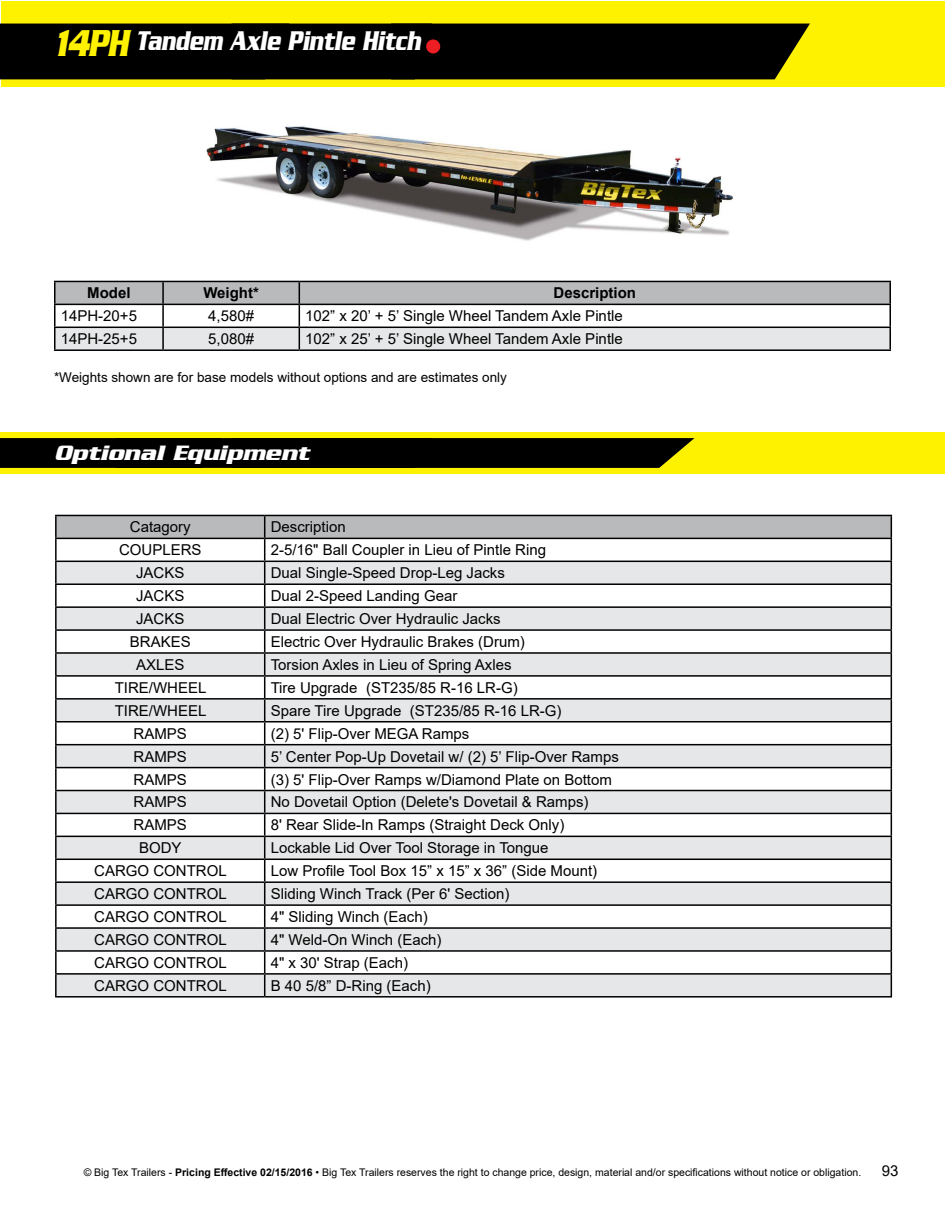
<style>
.page{position:relative;width:945px;height:1215px;background:#fff}
.page>*{position:absolute;margin:0;border:0;box-sizing:border-box;transform-origin:0 0}
.t1{font:italic 700 29.25px "Serpentine Std";color:#fff;scale:.67 1}
.t2{font:italic 700 22.5px "Serpentine Std";color:#fff}
.t3{font:15px "Arial";color:#000}
.t4{font:700 15px "Arial";color:#000}
.t5{font:13.5px "Arial";color:#000}
.t6{font:10.5px "Arial";color:#000}
.s1{font-size:40.5px;color:#fff200}
.s2{font-weight:700}
</style>
<div class="page">
<hr style="left:0;top:1px;width:1px;height:85px;background:#fff200">
<hr style="left:0;top:402px;width:1px;height:40px;background:#fff200">
<hr style="left:0;top:662px;width:1px;height:40px;background:#fff200">
<svg style="left:0;top:668px;width:1px;height:28px"></svg>
<div style="left:2px;top:1px;width:943px;height:85px;background:#fff200"></div>
<div style="left:0;top:432px;width:945px;height:42px;background:#fff200"></div>
<svg style="left:0;top:408px;width:695px;height:60px"></svg>
<div style="left:0;top:24px;width:810px;height:55px;background:#000"></div>
<hr style="left:55px;top:515px;width:210px;height:1px;background:#000">
<hr style="left:55px;top:516px;width:2px;height:22px;background:#000">
<hr style="left:55px;top:538px;width:210px;height:1px;background:#000">
<hr style="left:55px;top:539px;width:2px;height:22px;background:#000">
<hr style="left:55px;top:561px;width:210px;height:1px;background:#000">
<hr style="left:55px;top:562px;width:2px;height:21px;background:#000">
<hr style="left:55px;top:583px;width:210px;height:2px;background:#000">
<hr style="left:55px;top:585px;width:2px;height:21px;background:#000">
<hr style="left:55px;top:606px;width:210px;height:2px;background:#000">
<hr style="left:55px;top:608px;width:2px;height:21px;background:#000">
<hr style="left:55px;top:629px;width:210px;height:2px;background:#000">
<hr style="left:55px;top:631px;width:2px;height:21px;background:#000">
<hr style="left:55px;top:652px;width:210px;height:2px;background:#000">
<hr style="left:55px;top:654px;width:2px;height:21px;background:#000">
<hr style="left:55px;top:675px;width:210px;height:2px;background:#000">
<hr style="left:55px;top:677px;width:2px;height:21px;background:#000">
<hr style="left:55px;top:698px;width:210px;height:2px;background:#000">
<hr style="left:55px;top:700px;width:2px;height:21px;background:#000">
<hr style="left:55px;top:721px;width:210px;height:2px;background:#000">
<hr style="left:55px;top:723px;width:2px;height:21px;background:#000">
<hr style="left:55px;top:744px;width:210px;height:1px;background:#000">
<hr style="left:55px;top:745px;width:2px;height:22px;background:#000">
<hr style="left:55px;top:767px;width:210px;height:1px;background:#000">
<hr style="left:55px;top:768px;width:2px;height:22px;background:#000">
<hr style="left:55px;top:790px;width:210px;height:1px;background:#000">
<hr style="left:55px;top:791px;width:2px;height:22px;background:#000">
<hr style="left:55px;top:813px;width:210px;height:1px;background:#000">
<hr style="left:55px;top:814px;width:2px;height:22px;background:#000">
<hr style="left:55px;top:836px;width:210px;height:1px;background:#000">
<hr style="left:55px;top:837px;width:2px;height:22px;background:#000">
<hr style="left:55px;top:859px;width:210px;height:1px;background:#000">
<hr style="left:55px;top:860px;width:2px;height:21px;background:#000">
<hr style="left:55px;top:881px;width:210px;height:2px;background:#000">
<hr style="left:55px;top:883px;width:2px;height:21px;background:#000">
<hr style="left:55px;top:904px;width:210px;height:2px;background:#000">
<hr style="left:55px;top:906px;width:2px;height:21px;background:#000">
<hr style="left:55px;top:927px;width:210px;height:2px;background:#000">
<hr style="left:55px;top:929px;width:2px;height:21px;background:#000">
<hr style="left:55px;top:950px;width:210px;height:2px;background:#000">
<hr style="left:55px;top:952px;width:2px;height:21px;background:#000">
<hr style="left:55px;top:973px;width:210px;height:2px;background:#000">
<hr style="left:55px;top:975px;width:2px;height:21px;background:#000">
<svg style="left:56px;top:515px;width:836px;height:481px"></svg>
<hr style="left:55px;top:996px;width:210px;height:2px;background:#000">
<hr style="left:265px;top:996px;width:627px;height:2px;background:#000">
<div style="left:426px;top:39px;width:14px;height:14px;background:#ed1d24;border-radius:50%"></div>
<img style="left:206px;top:126px;width:527px;height:115px">
<hr style="left:54px;top:281px;width:109px;height:1px;background:#000">
<hr style="left:54px;top:282px;width:2px;height:22px;background:#000">
<hr style="left:54px;top:304px;width:109px;height:1px;background:#000">
<hr style="left:54px;top:305px;width:2px;height:22px;background:#000">
<hr style="left:54px;top:327px;width:109px;height:1px;background:#000">
<hr style="left:54px;top:328px;width:2px;height:21px;background:#000">
<svg style="left:55px;top:281px;width:836px;height:68px"></svg>
<hr style="left:54px;top:349px;width:109px;height:2px;background:#000">
<hr style="left:163px;top:349px;width:136px;height:2px;background:#000">
<hr style="left:299px;top:349px;width:592px;height:2px;background:#000">
<h1 class="t1" style="left:55px;top:24px;width:547px"><span class="s1">14PH</span> Tandem Axle Pintle Hitch</h1>
<p class="t4" style="left:87px;top:283px;width:45px">Model</p>
<p class="t4" style="left:203px;top:283px;width:57px">Weight*</p>
<p class="t4" style="left:554px;top:283px;width:84px">Description</p>
<p class="t3" style="left:61px;top:306px;width:78px">14PH-20+5</p>
<p class="t3" style="left:208px;top:306px;width:47px">4,580#</p>
<p class="t3" style="left:305px;top:306px;width:319px">102” x 20’ + 5’ Single Wheel Tandem Axle Pintle</p>
<p class="t3" style="left:61px;top:329px;width:78px">14PH-25+5</p>
<p class="t3" style="left:208px;top:329px;width:47px">5,080#</p>
<p class="t3" style="left:305px;top:329px;width:319px">102” x 25’ + 5’ Single Wheel Tandem Axle Pintle</p>
<p class="t5" style="left:54px;top:368px;width:454px">*Weights shown are for base models without options and are estimates only</p>
<h2 class="t2" style="left:54px;top:440px;width:257px">Optional Equipment</h2>
<p class="t3" style="left:130px;top:517px;width:62px">Catagory</p>
<p class="t3" style="left:271px;top:517px;width:77px">Description</p>
<p class="t3" style="left:119px;top:540px;width:84px">COUPLERS</p>
<p class="t3" style="left:271px;top:540px;width:277px">2-5/16" Ball Coupler in Lieu of Pintle Ring</p>
<p class="t3" style="left:136px;top:563px;width:50px">JACKS</p>
<p class="t3" style="left:271px;top:563px;width:236px">Dual Single-Speed Drop-Leg Jacks</p>
<p class="t3" style="left:136px;top:586px;width:50px">JACKS</p>
<p class="t3" style="left:271px;top:586px;width:188px">Dual 2-Speed Landing Gear</p>
<p class="t3" style="left:136px;top:608px;width:50px">JACKS</p>
<p class="t3" style="left:271px;top:608px;width:232px">Dual Electric Over Hydraulic Jacks</p>
<p class="t3" style="left:130px;top:631px;width:62px">BRAKES</p>
<p class="t3" style="left:271px;top:631px;width:256px">Electric Over Hydraulic Brakes (Drum)</p>
<p class="t3" style="left:136px;top:654px;width:50px">AXLES</p>
<p class="t3" style="left:271px;top:654px;width:242px">Torsion Axles in Lieu of Spring Axles</p>
<p class="t3" style="left:115px;top:677px;width:93px">TIRE/WHEEL</p>
<p class="t3" style="left:271px;top:677px;width:249px">Tire Upgrade (ST235/85 R-16 LR-G)</p>
<p class="t3" style="left:115px;top:700px;width:93px">TIRE/WHEEL</p>
<p class="t3" style="left:271px;top:700px;width:292px">Spare Tire Upgrade (ST235/85 R-16 LR-G)</p>
<p class="t3" style="left:134px;top:723px;width:55px">RAMPS</p>
<p class="t3" style="left:271px;top:723px;width:200px">(2) 5' Flip-Over MEGA Ramps</p>
<p class="t3" style="left:134px;top:746px;width:55px">RAMPS</p>
<p class="t3" style="left:271px;top:746px;width:350px">5’ Center Pop-Up Dovetail w/ (2) 5’ Flip-Over Ramps</p>
<p class="t3" style="left:134px;top:769px;width:55px">RAMPS</p>
<p class="t3" style="left:271px;top:769px;width:343px">(3) 5' Flip-Over Ramps w/Diamond Plate on Bottom</p>
<p class="t3" style="left:134px;top:792px;width:55px">RAMPS</p>
<p class="t3" style="left:271px;top:792px;width:319px">No Dovetail Option (Delete's Dovetail &amp; Ramps)</p>
<p class="t3" style="left:134px;top:815px;width:55px">RAMPS</p>
<p class="t3" style="left:271px;top:815px;width:295px">8' Rear Slide-In Ramps (Straight Deck Only)</p>
<p class="t3" style="left:139px;top:838px;width:44px">BODY</p>
<p class="t3" style="left:271px;top:838px;width:279px">Lockable Lid Over Tool Storage in Tongue</p>
<p class="t3" style="left:94px;top:861px;width:134px">CARGO CONTROL</p>
<p class="t3" style="left:271px;top:861px;width:328px">Low Profile Tool Box 15” x 15” x 36” (Side Mount)</p>
<p class="t3" style="left:94px;top:884px;width:134px">CARGO CONTROL</p>
<p class="t3" style="left:271px;top:884px;width:240px">Sliding Winch Track (Per 6' Section)</p>
<p class="t3" style="left:94px;top:906px;width:134px">CARGO CONTROL</p>
<p class="t3" style="left:271px;top:906px;width:159px">4" Sliding Winch (Each)</p>
<p class="t3" style="left:94px;top:929px;width:134px">CARGO CONTROL</p>
<p class="t3" style="left:271px;top:929px;width:172px">4" Weld-On Winch (Each)</p>
<p class="t3" style="left:94px;top:952px;width:134px">CARGO CONTROL</p>
<p class="t3" style="left:271px;top:952px;width:139px">4" x 30' Strap (Each)</p>
<p class="t3" style="left:94px;top:975px;width:134px">CARGO CONTROL</p>
<p class="t3" style="left:271px;top:975px;width:162px">B 40 5/8” D-Ring (Each)</p>
<p class="t6" style="left:84px;top:1165px;width:779px">© Big Tex Trailers - <span class="s2">Pricing Effective 02/15/2016</span> • Big Tex Trailers reserves the right to change price, design, material and/or specifications without notice or obligation.</p>
<p class="t3" style="left:882px;top:1161px;width:18px">93</p>
</div>
